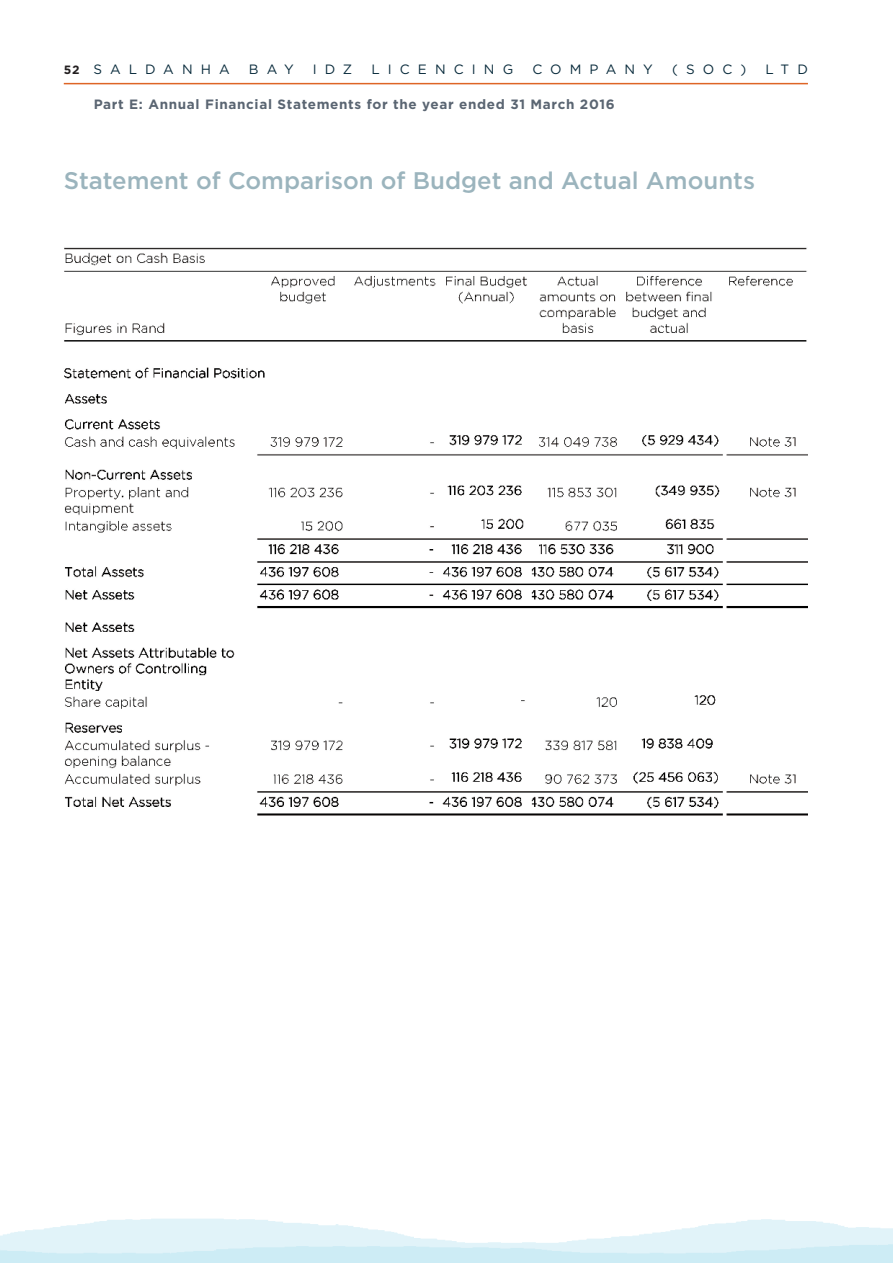
<style>
.page{position:relative;width:893px;height:1263px;background:#fff}
.page>*{position:absolute;margin:0;border:0;box-sizing:border-box;transform-origin:0 0}
.t1{font:500 24px "Gotham";color:#9bb4bd}
.t2{font:700 13.5px "Gotham";letter-spacing:.05em;color:#5a6572}
.t3{font:13.5px "Gotham";letter-spacing:.6em;color:#0a2c3d}
.t4{font:700 12px "Gotham";color:#231f20}
</style>
<div class="page">
<hr style="left:64px;top:83px;width:744px;height:1px;background:#de6526">
<img style="left:64px;top:247px;width:744px;height:569px">
<p class="t4" style="left:64px;top:62px;width:17px">52</p>
<p class="t3" style="left:93px;top:60px;width:138px">SALDANHA</p>
<p class="t3" style="left:249px;top:60px;width:46px">BAY</p>
<p class="t3" style="left:313px;top:60px;width:41px">IDZ</p>
<p class="t3" style="left:371px;top:60px;width:143px">LICENCING</p>
<p class="t3" style="left:532px;top:60px;width:122px">COMPANY</p>
<p class="t3" style="left:672px;top:60px;width:76px">(SOC)</p>
<p class="t3" style="left:765px;top:60px;width:44px">LTD</p>
<p class="t2" style="left:94px;top:95px;width:523px">Part E: Annual Financial Statements for the year ended 31 March 2016</p>
<h1 class="t1" style="left:64px;top:165px;width:693px">Statement of Comparison of Budget and Actual Amounts</h1>
</div>
